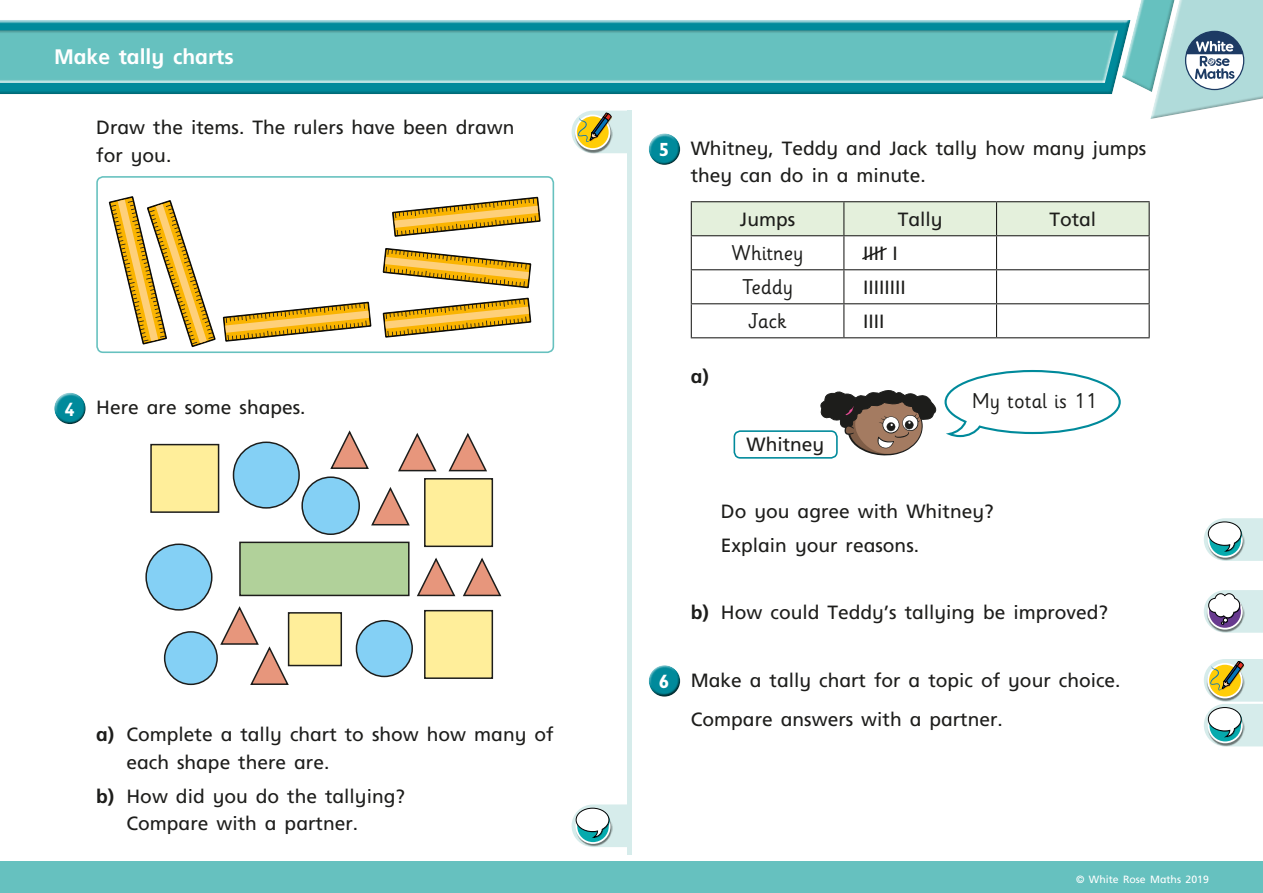
<style>
.page{position:relative;width:1263px;height:893px;background:#fff}
.page>*{position:absolute;margin:0;border:0;box-sizing:border-box;transform-origin:0 0}
.t1{font:21.3px "Sassoon Infant Std";color:#1d1d1b}
.t2{font:700 21px "Frutiger Inf";color:#fff}
.t3{font:19.2px/27.8px "Frutiger Inf";color:#1d1d1b}
.t4{font:700 19.2px "Frutiger Inf";color:#1d1d1b}
.t5{font:10.5px "Frutiger Inf";color:#fff}
.s1{font-family:"Gill Infant";font-weight:700;color:#fff}
.s2{font-weight:700}
</style>
<div class="page">
<hr style="left:627px;top:111px;width:4px;height:744px;background:#d6eceb">
<div style="left:648px;top:133px;width:33px;height:24px;background:#fff;opacity:.75"></div>
<div style="left:648px;top:138px;width:35px;height:29px;background:#1d1d1b;opacity:.75"></div>
<div style="left:692px;top:202px;width:456px;height:33px;background:#e4f0dc"></div>
<hr style="left:691px;top:236px;width:1px;height:33px;background:#1d1d1b">
<hr style="left:843px;top:236px;width:1px;height:33px;background:#1d1d1b">
<hr style="left:996px;top:236px;width:1px;height:33px;background:#1d1d1b">
<hr style="left:1148px;top:236px;width:2px;height:33px;background:#1d1d1b">
<hr style="left:691px;top:269px;width:153px;height:1px;background:#1d1d1b">
<hr style="left:691px;top:270px;width:1px;height:33px;background:#1d1d1b">
<hr style="left:844px;top:269px;width:152px;height:1px;background:#1d1d1b">
<hr style="left:843px;top:270px;width:1px;height:33px;background:#1d1d1b">
<hr style="left:996px;top:269px;width:154px;height:1px;background:#1d1d1b">
<hr style="left:996px;top:270px;width:1px;height:33px;background:#1d1d1b">
<hr style="left:1148px;top:270px;width:2px;height:33px;background:#1d1d1b">
<hr style="left:691px;top:303px;width:153px;height:1px;background:#1d1d1b">
<hr style="left:691px;top:304px;width:1px;height:33px;background:#1d1d1b">
<hr style="left:844px;top:303px;width:152px;height:1px;background:#1d1d1b">
<hr style="left:843px;top:304px;width:1px;height:33px;background:#1d1d1b">
<hr style="left:996px;top:303px;width:154px;height:1px;background:#1d1d1b">
<hr style="left:996px;top:304px;width:1px;height:33px;background:#1d1d1b">
<hr style="left:1148px;top:304px;width:2px;height:33px;background:#1d1d1b">
<hr style="left:691px;top:337px;width:153px;height:1px;background:#1d1d1b">
<hr style="left:844px;top:337px;width:152px;height:1px;background:#1d1d1b">
<hr style="left:996px;top:337px;width:154px;height:1px;background:#1d1d1b">
<hr style="left:691px;top:201px;width:153px;height:1px;background:#1d1d1b">
<hr style="left:691px;top:202px;width:1px;height:33px;background:#1d1d1b">
<hr style="left:844px;top:201px;width:152px;height:1px;background:#1d1d1b">
<hr style="left:843px;top:202px;width:1px;height:33px;background:#1d1d1b">
<hr style="left:996px;top:201px;width:154px;height:1px;background:#1d1d1b">
<hr style="left:996px;top:202px;width:1px;height:33px;background:#1d1d1b">
<hr style="left:1148px;top:202px;width:2px;height:33px;background:#1d1d1b">
<hr style="left:691px;top:235px;width:153px;height:1px;background:#1d1d1b">
<hr style="left:844px;top:235px;width:152px;height:1px;background:#1d1d1b">
<hr style="left:996px;top:235px;width:154px;height:1px;background:#1d1d1b">
<div style="left:648px;top:664px;width:33px;height:25px;background:#fff;opacity:.75"></div>
<div style="left:648px;top:670px;width:35px;height:29px;background:#1d1d1b;opacity:.75"></div>
<div style="left:0;top:20px;width:1131px;height:76px;background:#1d1d1b;opacity:.27"></div>
<div style="left:0;top:29px;width:1119px;height:55px;background:#1d1d1b;opacity:.27"></div>
<svg style="left:1122px;top:0;width:141px;height:119px"></svg>
<div style="left:0;top:862px;width:1263px;height:31px;background:#66c1bf"></div>
<svg style="left:1204px;top:590px;width:59px;height:43px"></svg>
<svg style="left:1204px;top:518px;width:59px;height:43px"></svg>
<svg style="left:1204px;top:659px;width:59px;height:87px"></svg>
<svg style="left:572px;top:804px;width:55px;height:43px"></svg>
<svg style="left:572px;top:111px;width:55px;height:42px;background:#cdcc9b"></svg>
<svg style="left:820px;top:370px;width:301px;height:86px"></svg>
<div style="left:734px;top:431px;width:103px;height:27px;background:#fff;border-radius:6px"></div>
<div style="left:733px;top:430px;width:105px;height:29px;border:2px solid #008a9b;border-radius:6px"></div>
<div style="left:96px;top:176px;width:458px;height:177px;border:2px solid #66c1bf;border-radius:6px"></div>
<div style="left:54px;top:392px;width:33px;height:25px;background:#fff;opacity:.75"></div>
<div style="left:54px;top:397px;width:34px;height:29px;background:#1d1d1b;opacity:.75"></div>
<svg style="left:382px;top:297px;width:150px;height:41px"></svg>
<svg style="left:382px;top:248px;width:150px;height:41px"></svg>
<svg style="left:392px;top:196px;width:149px;height:41px"></svg>
<svg style="left:108px;top:196px;width:264px;height:151px"></svg>
<div style="left:151px;top:445px;width:68px;height:67px;background:#ffee9a"></div>
<div style="left:150px;top:444px;width:69px;height:69px;border:2px solid #1d1d1b"></div>
<div style="left:289px;top:613px;width:52px;height:52px;background:#ffee9a"></div>
<div style="left:288px;top:612px;width:54px;height:54px;border:2px solid #1d1d1b"></div>
<div style="left:425px;top:479px;width:67px;height:67px;background:#ffee9a"></div>
<div style="left:424px;top:478px;width:69px;height:69px;border:2px solid #1d1d1b"></div>
<div style="left:425px;top:611px;width:67px;height:67px;background:#ffee9a"></div>
<div style="left:424px;top:610px;width:69px;height:69px;border:2px solid #1d1d1b"></div>
<div style="left:146px;top:544px;width:66px;height:66px;background:#84d0f5;border-radius:50%"></div>
<div style="left:145px;top:543px;width:67px;height:68px;border:2px solid #1d1d1b;border-radius:50%"></div>
<div style="left:233px;top:442px;width:66px;height:66px;background:#84d0f5;border-radius:50%"></div>
<div style="left:233px;top:442px;width:67px;height:67px;border:2px solid #1d1d1b;border-radius:50%"></div>
<div style="left:165px;top:632px;width:52px;height:52px;background:#84d0f5;border-radius:50%"></div>
<div style="left:164px;top:631px;width:54px;height:54px;border:2px solid #1d1d1b;border-radius:50%"></div>
<div style="left:356px;top:621px;width:56px;height:55px;background:#84d0f5;border-radius:50%"></div>
<div style="left:356px;top:620px;width:57px;height:57px;border:2px solid #1d1d1b;border-radius:50%"></div>
<svg style="left:417px;top:557px;width:85px;height:40px"></svg>
<svg style="left:220px;top:606px;width:70px;height:79px"></svg>
<svg style="left:371px;top:487px;width:39px;height:39px"></svg>
<svg style="left:448px;top:433px;width:39px;height:39px"></svg>
<svg style="left:398px;top:433px;width:39px;height:39px"></svg>
<svg style="left:330px;top:430px;width:39px;height:39px"></svg>
<div style="left:240px;top:542px;width:169px;height:53px;background:#b1d19a"></div>
<div style="left:239px;top:542px;width:171px;height:54px;border:2px solid #1d1d1b"></div>
<div style="left:302px;top:477px;width:57px;height:57px;background:#84d0f5;border-radius:50%"></div>
<div style="left:301px;top:476px;width:59px;height:59px;border:2px solid #1d1d1b;border-radius:50%"></div>
<svg style="left:862px;top:247px;width:25px;height:13px"></svg>
<p class="t2" style="left:54px;top:44px;width:181px">Make tally charts</p>
<p class="t3" style="left:96px;top:113px;width:420px">Draw the items. The rulers have been drawn for you.</p>
<p class="t3" style="left:64px;top:393px;width:243px"><span class="s1">4</span> Here are some shapes.</p>
<p class="t3" style="left:126px;top:721px;width:429px;text-indent:-30px"><span class="s2">a)</span> Complete a tally chart to show how many of each shape there are.</p>
<p class="t3" style="left:126px;top:782px;width:280px;text-indent:-30px"><span class="s2">b)</span> How did you do the tallying?<br>Compare with a partner.</p>
<p class="t3" style="left:691px;top:134px;width:457px;text-indent:-32px"><span class="s1">5</span> Whitney, Teddy and Jack tally how many jumps they can do in a minute.</p>
<p class="t3" style="left:740px;top:205px;width:57px">Jumps</p>
<p class="t3" style="left:898px;top:205px;width:46px">Tally</p>
<p class="t3" style="left:1049px;top:205px;width:48px">Total</p>
<p class="t1" style="left:732px;top:240px;width:74px">Whitney</p>
<p class="t3" style="left:863px;top:239px;width:36px">IIII I</p>
<p class="t1" style="left:742px;top:274px;width:53px">Teddy</p>
<p class="t3" style="left:863px;top:274px;width:44px">IIIIIIII</p>
<p class="t1" style="left:748px;top:308px;width:40px">Jack</p>
<p class="t3" style="left:863px;top:308px;width:23px">IIII</p>
<p class="t4" style="left:691px;top:365px;width:20px">a)</p>
<p class="t3" style="left:746px;top:430px;width:79px">Whitney</p>
<p class="t1" style="left:972px;top:388px;width:127px">My total is 11</p>
<p class="t3" style="left:721px;top:494px;width:274px;line-height:33.8px">Do you agree with Whitney?<br>Explain your reasons.</p>
<p class="t3" style="left:691px;top:598px;width:419px"><span class="s2">b)</span> How could Teddy’s tallying be improved?</p>
<p class="t3" style="left:691px;top:660px;width:431px;line-height:39.8px;text-indent:-32px"><span class="s1">6</span> Make a tally chart for a topic of your choice.<br>Compare answers with a partner.</p>
<p class="t5" style="left:1076px;top:873px;width:134px">© White Rose Maths 2019</p>
</div>
